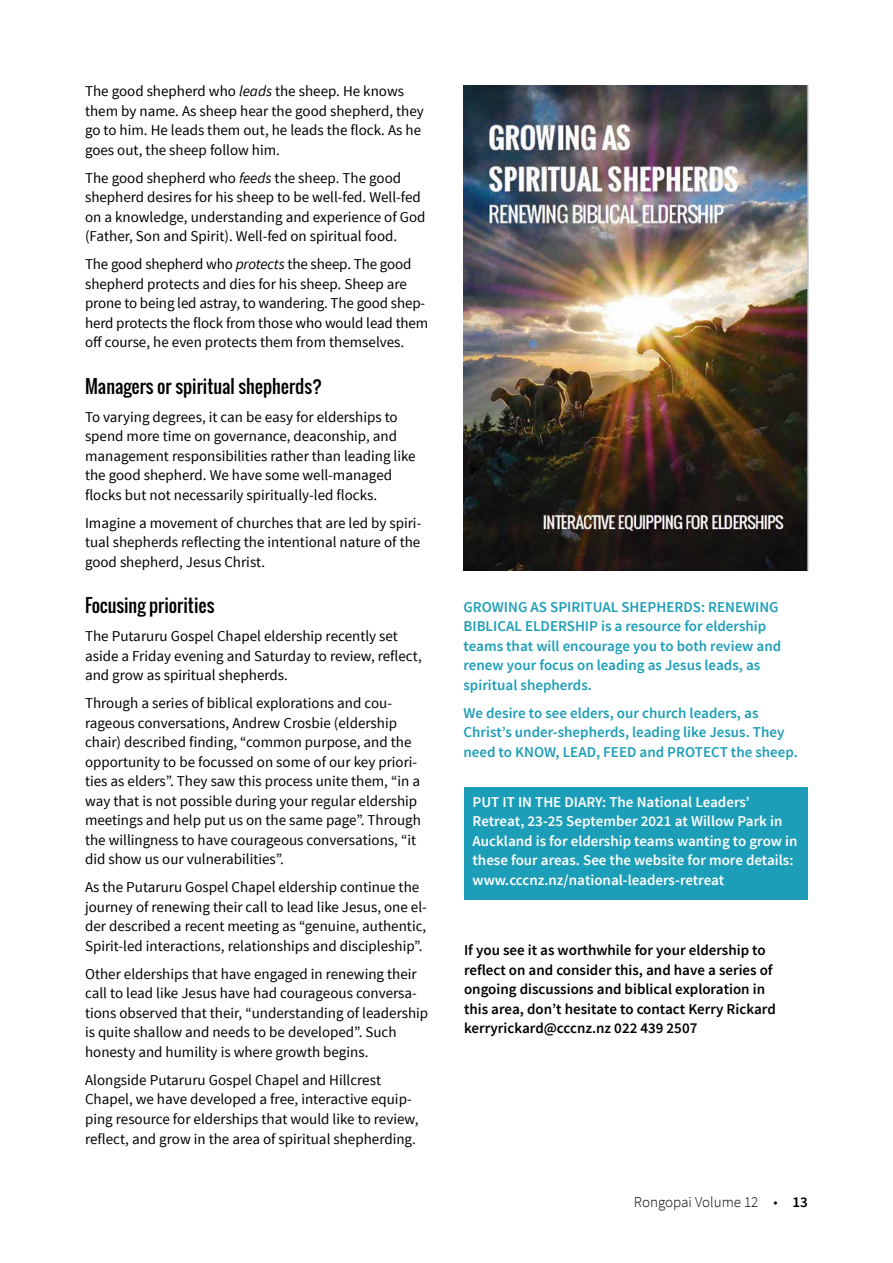
<style>
.page{position:relative;width:893px;height:1263px;background:#fff}
.page>*{position:absolute;margin:0;border:0;box-sizing:border-box;transform-origin:0 0}
.t1{font:18px "Oswald";color:#000}
.t2{font:15px/19.5px "Source Sans Pro";color:#000}
.t3{font:600 15px/19.5px "Source Sans Pro";color:#1d9eb8}
.t4{font:600 15px/19.5px "Source Sans Pro";color:#fff}
.t5{font:600 15px/19.5px "Source Sans Pro";color:#000}
.t6{font:300 15px "Source Sans Pro";color:#000}
.s1{font-style:italic}
.s2{font-weight:600}
</style>
<div class="page">
<img style="left:463px;top:85px;width:345px;height:485px">
<div style="left:464px;top:787px;width:344px;height:112px;background:#1d9eb8"></div>
<p class="t2" style="left:85px;top:82px;width:340px">The good shepherd who <span class="s1">leads</span> the sheep. He knows them by name. As sheep hear the good shepherd, they go to him. He leads them out, he leads the flock. As he goes out, the sheep follow him.</p>
<p class="t2" style="left:85px;top:168px;width:342px">The good shepherd who <span class="s1">feeds</span> the sheep. The good shepherd desires for his sheep to be well-fed. Well-fed on a knowledge, understanding and experience of God (Father, Son and Spirit). Well-fed on spiritual food.</p>
<p class="t2" style="left:85px;top:255px;width:345px">The good shepherd who <span class="s1">protects</span> the sheep. The good shepherd protects and dies for his sheep. Sheep are prone to being led astray, to wandering. The good shep&shy;herd protects the flock from those who would lead them off course, he even protects them from themselves.</p>
<p class="t1" style="left:85px;top:372px;width:239px">Managers or spiritual shepherds?</p>
<p class="t2" style="left:85px;top:407px;width:332px">To varying degrees, it can be easy for elderships to spend more time on governance, deaconship, and management responsibilities rather than leading like the good shepherd. We have some well-managed flocks but not necessarily spiritually-led flocks.</p>
<p class="t2" style="left:85px;top:513px;width:338px;text-align:justify">Imagine a movement of churches that are led by spiri&shy;tual shepherds reflecting the intentional nature of the good shepherd, Jesus Christ.</p>
<p class="t1" style="left:85px;top:592px;width:131px">Focusing priorities</p>
<p class="t2" style="left:85px;top:627px;width:338px">The Putaruru Gospel Chapel eldership recently set aside a Friday evening and Saturday to review, reflect, and grow as spiritual shepherds.</p>
<p class="t2" style="left:85px;top:694px;width:337px">Through a series of biblical explorations and cou&shy;rageous conversations, Andrew Crosbie (eldership chair) described finding, “common purpose, and the opportunity to be focussed on some of our key priori&shy;ties as elders”. They saw this process unite them, “in a way that is not possible during your regular eldership meetings and help put us on the same page”. Through the willingness to have courageous conversations, “it did show us our vulnerabilities”.</p>
<p class="t2" style="left:85px;top:878px;width:343px">As the Putaruru Gospel Chapel eldership continue the journey of renewing their call to lead like Jesus, one el&shy;der described a recent meeting as “genuine, authentic, Spirit-led interactions, relationships and discipleship”.</p>
<p class="t2" style="left:85px;top:964px;width:345px">Other elderships that have engaged in renewing their call to lead like Jesus have had courageous conversa&shy;tions observed that their, “understanding of leadership is quite shallow and needs to be developed”. Such honesty and humility is where growth begins.</p>
<p class="t2" style="left:85px;top:1070px;width:335px">Alongside Putaruru Gospel Chapel and Hillcrest Chapel, we have developed a free, interactive equip&shy;ping resource for elderships that would like to review, reflect, and grow in the area of spiritual shepherding.</p>
<p class="t3" style="left:463px;top:597px;width:319px">GROWING AS SPIRITUAL SHEPHERDS: RENEWING BIBLICAL ELDERSHIP is a resource for eldership teams that will encourage you to both review and renew your focus on leading as Jesus leads, as spiritual shepherds.</p>
<p class="t3" style="left:463px;top:703px;width:336px">We desire to see elders, our church leaders, as<br>Christ’s under-shepherds, leading like Jesus. They need to KNOW, LEAD, FEED and PROTECT the sheep.</p>
<p class="t4" style="left:473px;top:792px;width:326px">PUT IT IN THE DIARY: The National Leaders’ Retreat, 23-25 September 2021 at Willow Park in Auckland is for eldership teams wanting to grow in these four areas. See the website for more details: www.cccnz.nz/national-leaders-retreat</p>
<p class="t5" style="left:464px;top:941px;width:313px">If you see it as worthwhile for your eldership to reflect on and consider this, and have a series of ongoing discussions and biblical exploration in this area, don’t hesitate to contact Kerry Rickard kerryrickard@cccnz.nz 022 439 2507</p>
<p class="t6" style="left:634px;top:1192px;width:176px">Rongopai Volume 12 • <span class="s2">13</span></p>
</div>
